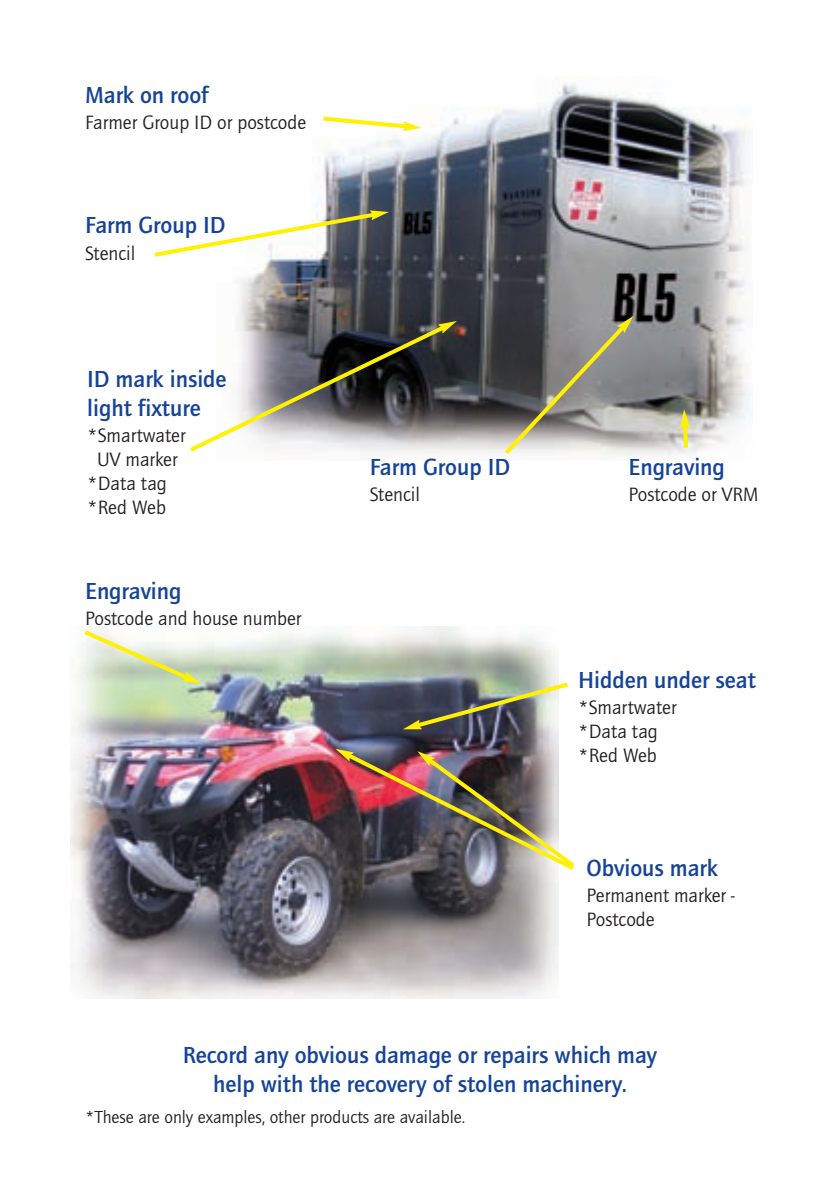
<style>
.page{position:relative;width:840px;height:1191px;background:#fff}
.page>*{position:absolute;margin:0;border:0;box-sizing:border-box;transform-origin:0 0}
.t1{font:700 24px/28.8px "Quay Itc T";color:#154398}
.t2{font:20px/24px "Quay Itc T";color:#231f20}
.t3{font:18px "Quay Itc T";color:#231f20}
</style>
<div class="page">
<img style="left:237px;top:83px;width:513px;height:373px">
<img style="left:70px;top:626px;width:487px;height:372px">
<img style="left:403px;top:679px;width:165px;height:51px">
<svg style="left:154px;top:210px;width:234px;height:49px"></svg>
<svg style="left:190px;top:321px;width:266px;height:134px"></svg>
<svg style="left:319px;top:114px;width:102px;height:17px"></svg>
<svg style="left:679px;top:409px;width:10px;height:43px"></svg>
<svg style="left:500px;top:316px;width:133px;height:141px;background:#8a8980"></svg>
<svg style="left:80px;top:627px;width:121px;height:57px"></svg>
<img style="left:335px;top:748px;width:240px;height:125px">
<p class="t1" style="left:85px;top:80px;width:125px">Mark on roof</p>
<p class="t2" style="left:85px;top:110px;width:222px">Farmer Group ID or postcode</p>
<p class="t1" style="left:85px;top:211px;width:142px">Farm Group ID</p>
<p class="t2" style="left:85px;top:241px;width:52px">Stencil</p>
<p class="t1" style="left:87px;top:364px;width:141px">ID mark inside light fixture</p>
<p class="t2" style="left:87px;top:423px;width:100px">*Smartwater</p>
<p class="t2" style="left:97px;top:447px;width:82px">UV marker</p>
<p class="t2" style="left:87px;top:471px;width:81px">*Data tag</p>
<p class="t2" style="left:87px;top:495px;width:80px">*Red Web</p>
<p class="t1" style="left:85px;top:576px;width:98px">Engraving</p>
<p class="t2" style="left:85px;top:606px;width:218px">Postcode and house number</p>
<p class="t1" style="left:369px;top:452px;width:142px">Farm Group ID</p>
<p class="t2" style="left:369px;top:482px;width:52px">Stencil</p>
<p class="t1" style="left:628px;top:452px;width:98px">Engraving</p>
<p class="t2" style="left:628px;top:482px;width:131px">Postcode or VRM</p>
<p class="t1" style="left:577px;top:665px;width:179px">Hidden under seat</p>
<p class="t2" style="left:577px;top:695px;width:100px">*Smartwater *Data tag *Red Web</p>
<p class="t1" style="left:586px;top:853px;width:133px">Obvious mark</p>
<p class="t2" style="left:586px;top:883px;width:150px">Permanent marker -<br>Postcode</p>
<p class="t1" style="left:183px;top:1040px;width:475px;text-align:center">Record any obvious damage or repairs which may help with the recovery of stolen machinery.</p>
<p class="t3" style="left:85px;top:1106px;width:381px">*These are only examples, other products are available.</p>
</div>
